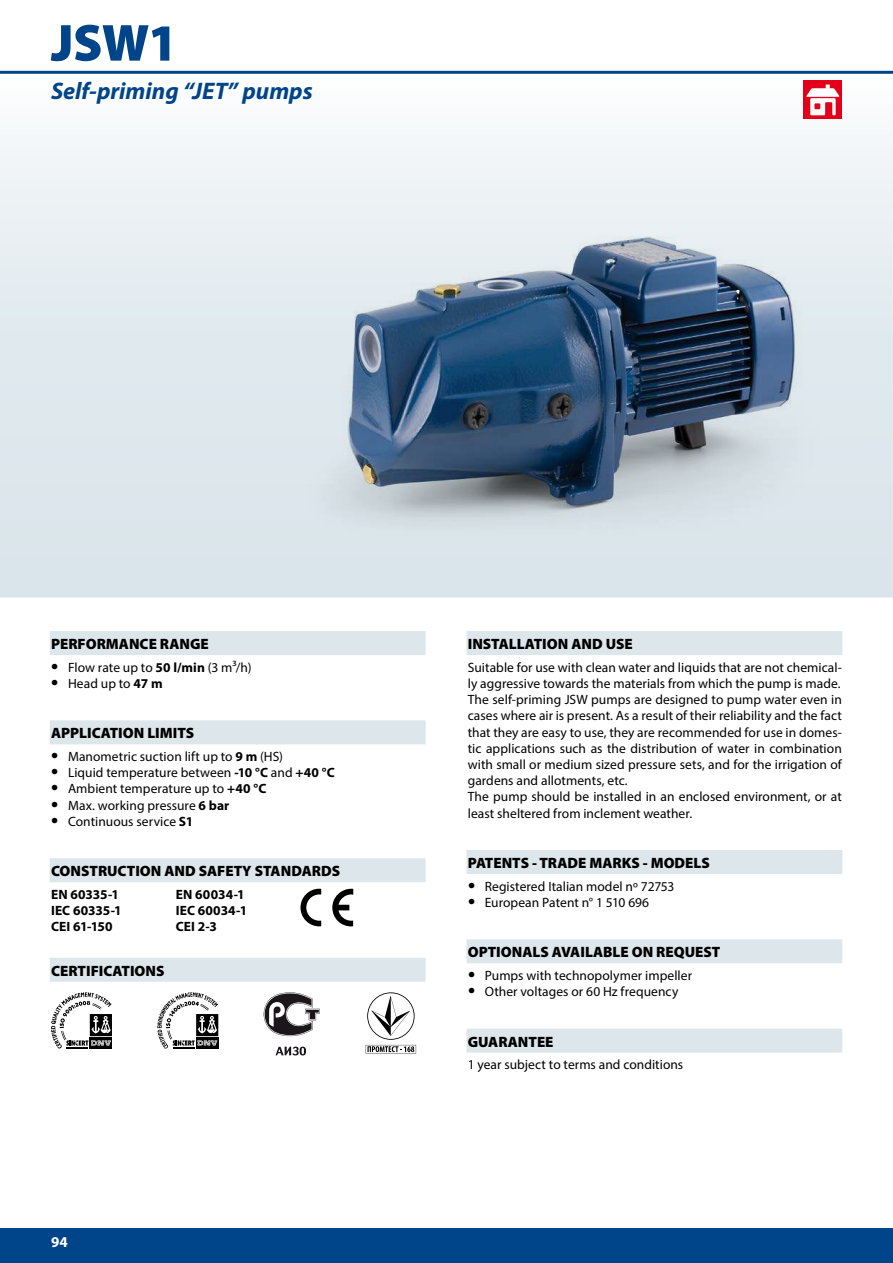
<style>
.page{position:relative;width:893px;height:1263px;background:#fff}
.page>*{position:absolute;margin:0;border:0;box-sizing:border-box;transform-origin:0 0}
.t1{font:900 52.5px "Myriad Pro";color:#004489}
.t2{font:italic 700 24px "Myriad Pro";color:#004489}
.t3{font:900 15px "Myriad Pro";color:#000}
.t4{font:700 15px "Myriad Pro";color:#fff}
.t5{font:13.5px/16.2px "Myriad Pro";letter-spacing:.005em;color:#000}
.t6{font:700 13.5px/16.2px "Myriad Pro";letter-spacing:.005em;color:#000}
.s1{font-weight:700;font-size:21px}
.s2{font-weight:700}
</style>
<div class="page">
<div style="left:0;top:1229px;width:893px;height:34px;background:#004489"></div>
<img style="left:0;top:80px;width:893px;height:517px">
<hr style="left:0;top:71px;width:893px;height:3px;background:#004489">
<div style="left:804px;top:81px;width:38px;height:38px;background:#e2001a"></div>
<svg style="left:806px;top:85px;width:33px;height:30px"></svg>
<img style="left:296px;top:225px;width:541px;height:326px">
<img style="left:346px;top:237px;width:450px;height:268px">
<div style="left:466px;top:631px;width:376px;height:24px;background:#dde6eb"></div>
<div style="left:466px;top:850px;width:376px;height:24px;background:#dde6eb"></div>
<div style="left:466px;top:939px;width:376px;height:24px;background:#dde6eb"></div>
<div style="left:466px;top:1028px;width:376px;height:24px;background:#dde6eb"></div>
<div style="left:50px;top:631px;width:376px;height:24px;background:#dde6eb"></div>
<div style="left:50px;top:720px;width:376px;height:24px;background:#dde6eb"></div>
<div style="left:50px;top:858px;width:376px;height:24px;background:#dde6eb"></div>
<div style="left:50px;top:958px;width:376px;height:24px;background:#dde6eb"></div>
<svg style="left:332px;top:889px;width:21px;height:37px"></svg>
<svg style="left:300px;top:889px;width:21px;height:37px"></svg>
<svg style="left:51px;top:992px;width:61px;height:57px"></svg>
<svg style="left:157px;top:992px;width:61px;height:57px"></svg>
<svg style="left:276px;top:1047px;width:30px;height:8px"></svg>
<svg style="left:264px;top:992px;width:56px;height:44px"></svg>
<svg style="left:366px;top:992px;width:50px;height:61px"></svg>
<h1 class="t1" style="left:51px;top:23px;width:128px">JSW1</h1>
<h2 class="t2" style="left:51px;top:81px;width:263px">Self-priming “JET” pumps</h2>
<p class="t3" style="left:51px;top:638px;width:159px">PERFORMANCE RANGE</p>
<p class="t5" style="left:51px;top:659px;width:202px"><span class="s1">•</span> Flow rate up to <span class="s2">50 l/min</span> (3 m³/h)</p>
<p class="t5" style="left:51px;top:676px;width:113px"><span class="s1">•</span> Head up to <span class="s2">47 m</span></p>
<p class="t3" style="left:51px;top:728px;width:145px">APPLICATION LIMITS</p>
<p class="t5" style="left:51px;top:749px;width:233px"><span class="s1">•</span> Manometric suction lift up to <span class="s2">9 m</span> (HS)</p>
<p class="t5" style="left:51px;top:765px;width:285px"><span class="s1">•</span> Liquid temperature between <span class="s2">-10 °C</span> and <span class="s2">+40 °C</span></p>
<p class="t5" style="left:51px;top:781px;width:217px"><span class="s1">•</span> Ambient temperature up to <span class="s2">+40 °C</span></p>
<p class="t5" style="left:51px;top:797px;width:180px"><span class="s1">•</span> Max. working pressure <span class="s2">6 bar</span></p>
<p class="t5" style="left:51px;top:813px;width:143px"><span class="s1">•</span> Continuous service <span class="s2">S1</span></p>
<p class="t3" style="left:51px;top:866px;width:291px">CONSTRUCTION AND SAFETY STANDARDS</p>
<p class="t6" style="left:51px;top:887px;width:72px">EN 60335-1<br>IEC 60335-1<br>CEI 61-150</p>
<p class="t6" style="left:176px;top:887px;width:73px">EN 60034-1<br>IEC 60034-1<br>CEI 2-3</p>
<p class="t3" style="left:51px;top:965px;width:115px">CERTIFICATIONS</p>
<p class="t4" style="left:51px;top:1235px;width:18px">94</p>
<p class="t3" style="left:468px;top:638px;width:167px">INSTALLATION AND USE</p>
<p class="t5" style="left:468px;top:659px;width:376px">Suitable for use with clean water and liquids that are not chemical&shy;ly aggressive towards the materials from which the pump is made.<br>The self-priming JSW pumps are designed to pump water even in cases where air is present. As a result of their reliability and the fact that they are easy to use, they are recommended for use in domes&shy;tic applications such as the distribution of water in combination with small or medium sized pressure sets, and for the irrigation of gardens and allotments, etc.<br>The pump should be installed in an enclosed environment, or at least sheltered from inclement weather.</p>
<p class="t3" style="left:468px;top:857px;width:244px">PATENTS - TRADE MARKS - MODELS</p>
<p class="t5" style="left:468px;top:878px;width:208px"><span class="s1">•</span> Registered Italian model nº 72753</p>
<p class="t5" style="left:468px;top:894px;width:183px"><span class="s1">•</span> European Patent n° 1 510 696</p>
<p class="t3" style="left:468px;top:947px;width:254px">OPTIONALS AVAILABLE ON REQUEST</p>
<p class="t5" style="left:468px;top:968px;width:226px"><span class="s1">•</span> Pumps with technopolymer impeller</p>
<p class="t5" style="left:468px;top:984px;width:212px"><span class="s1">•</span> Other voltages or 60 Hz frequency</p>
<p class="t3" style="left:468px;top:1036px;width:87px">GUARANTEE</p>
<p class="t5" style="left:468px;top:1056px;width:217px">1 year subject to terms and conditions</p>
</div>
